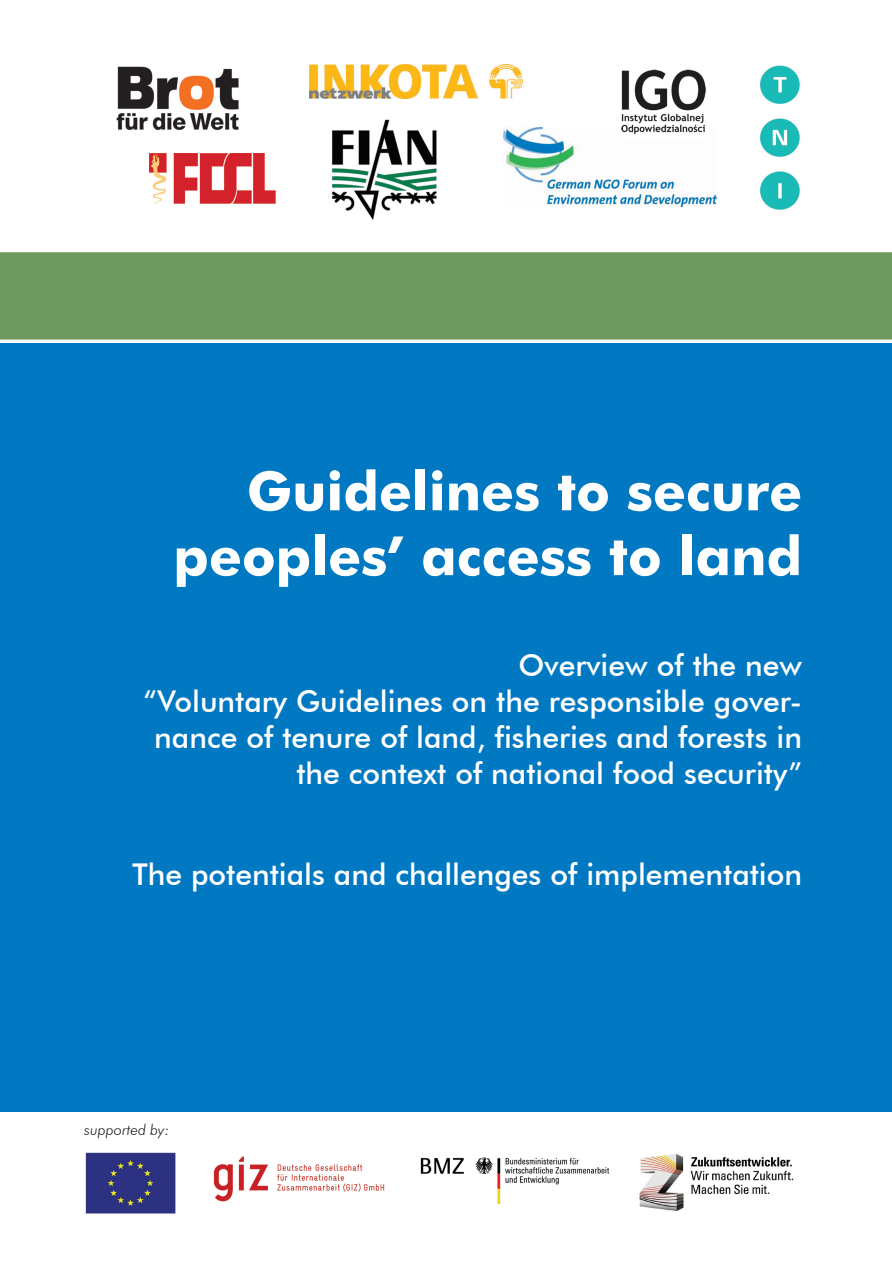
<style>
.page{position:relative;width:892px;height:1262px;background:#fff}
.page>*{position:absolute;margin:0;border:0;box-sizing:border-box;transform-origin:0 0}
.t1{font:700 54px/64.8px "Futura BT";color:#fff;text-align:right}
.t2{font:500 30px/36px "Futura BT";color:#fff;text-align:right}
.t3{font:italic 300 15px "Futura BT";color:#231f20}
</style>
<div class="page">
<div style="left:0;top:344px;width:891px;height:767px;background:#0079c2"></div>
<img style="left:213px;top:1156px;width:172px;height:46px">
<img style="left:420px;top:1157px;width:190px;height:48px">
<img style="left:85px;top:1152px;width:91px;height:61px">
<img style="left:639px;top:1154px;width:155px;height:57px">
<img style="left:331px;top:119px;width:106px;height:101px">
<img style="left:503px;top:128px;width:212px;height:78px">
<img style="left:149px;top:153px;width:127px;height:51px">
<img style="left:618px;top:69px;width:90px;height:70px">
<img style="left:309px;top:64px;width:213px;height:34px">
<img style="left:760px;top:65px;width:40px;height:145px">
<img style="left:116px;top:66px;width:123px;height:64px">
<div style="left:0;top:252px;width:891px;height:87px;background:#6c9a5e"></div>
<h1 class="t1" style="left:173px;top:458px;width:630px">Guidelines to secure peoples’ access to land</h1>
<p class="t2" style="left:143px;top:647px;width:660px">Overview of the new<br>“Voluntary Guidelines on the responsible gover&shy;nance of tenure of land, fisheries and forests in the context of national food security”</p>
<p class="t2" style="left:132px;top:855px;width:670px">The potentials and challenges of implementation</p>
<p class="t3" style="left:84px;top:1119px;width:87px">supported by:</p>
</div>
